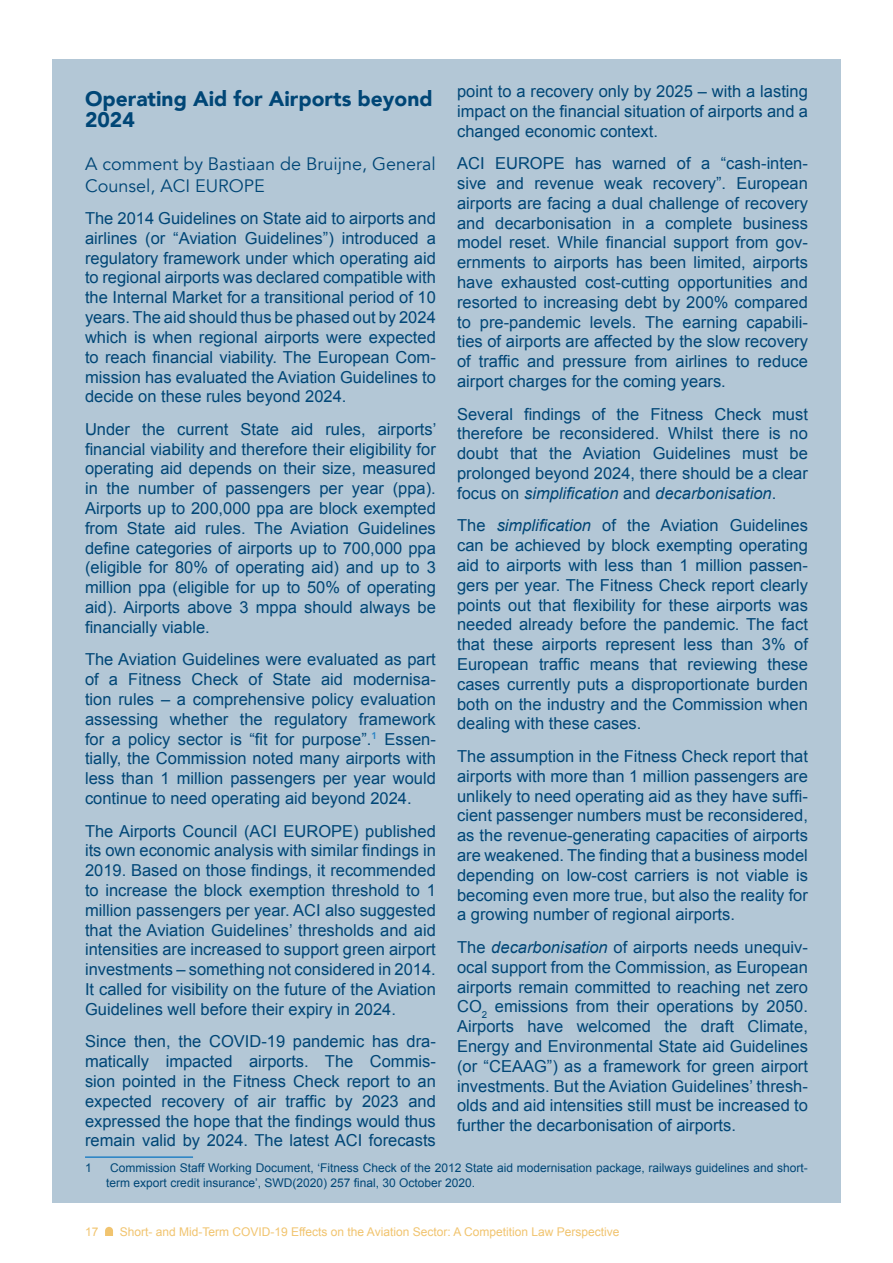
<style>
.page{position:relative;width:893px;height:1263px;background:#fff}
.page>*{position:absolute;margin:0;border:0;box-sizing:border-box;transform-origin:0 0}
.Heading_1{font:900 21px/21px "Avenir";color:#004676}
.Heading_3{font:18px/21.6px "Avenir";color:#004676}
.Body_11{font:16.5px/19.8px "Arial";color:#004676;text-align:justify}
.Footnote{font:12px/15px "Arial";color:#004676}
.t1{font:12px "Arial";color:#f1c46f}
.s1{font-style:italic}
</style>
<div class="page">
<div style="left:52px;top:60px;width:789px;height:1143px;background:#b3c7d6"></div>
<svg style="left:105px;top:1227px;width:8px;height:9px"></svg>
<hr style="left:85px;top:1156px;width:108px;height:2px;background:#2581c4">
<p class="Body_11" style="left:457px;top:82px;width:352px">point to a recovery only by 2025 – with a lasting impact on the financial situation of airports and a changed economic context.</p>
<p class="Body_11" style="left:457px;top:154px;width:352px">ACI EUROPE has warned of a “cash-inten&shy;sive and revenue weak recovery”. European airports are facing a dual challenge of recovery and decarbonisation in a complete business model reset. While financial support from gov&shy;ernments to airports has been limited, airports have exhausted cost-cutting opportunities and resorted to increasing debt by 200% compared to pre-pandemic levels. The earning capabili&shy;ties of airports are affected by the slow recovery of traffic and pressure from airlines to reduce airport charges for the coming years.</p>
<p class="Body_11" style="left:457px;top:404px;width:352px">Several findings of the Fitness Check must therefore be reconsidered. Whilst there is no doubt that the Aviation Guidelines must be prolonged beyond 2024, there should be a clear focus on <span class="s1">simplification</span> and <span class="s1">decarbonisation</span>.</p>
<p class="Body_11" style="left:457px;top:516px;width:352px">The <span class="s1">simplification</span> of the Aviation Guidelines can be achieved by block exempting operating aid to airports with less than 1 million passen&shy;gers per year. The Fitness Check report clearly points out that flexibility for these airports was needed already before the pandemic. The fact that these airports represent less than 3% of European traffic means that reviewing these cases currently puts a disproportionate burden both on the industry and the Commission when dealing with these cases.</p>
<p class="Body_11" style="left:457px;top:746px;width:352px">The assumption in the Fitness Check report that airports with more than 1 million passengers are unlikely to need operating aid as they have suffi&shy;cient passenger numbers must be reconsidered, as the revenue-generating capacities of airports are weakened. The finding that a business model depending on low-cost carriers is not viable is becoming even more true, but also the reality for a growing number of regional airports.</p>
<p class="Body_11" style="left:457px;top:937px;width:352px">The <span class="s1">decarbonisation</span> of airports needs unequiv&shy;ocal support from the Commission, as European airports remain committed to reaching net zero CO<sub>2</sub> emissions from their operations by 2050.<br>Airports have welcomed the draft Climate, Energy and Environmental State aid Guidelines (or “CEAAG”) as a framework for green airport investments. But the Aviation Guidelines’ thresh&shy;olds and aid intensities still must be increased to further the decarbonisation of airports.</p>
<p class="Heading_1" style="left:85px;top:88px;width:349px">Operating Aid for Airports beyond<br>2024</p>
<p class="Heading_3" style="left:85px;top:153px;width:352px">A comment by Bastiaan de Bruijne, General<br>Counsel, ACI EUROPE</p>
<p class="Body_11" style="left:85px;top:209px;width:352px">The 2014 Guidelines on State aid to airports and airlines (or “Aviation Guidelines”) introduced a regulatory framework under which operating aid to regional airports was declared compatible with the Internal Market for a transitional period of 10 years. The aid should thus be phased out by 2024 which is when regional airports were expected to reach financial viability. The European Com&shy;mission has evaluated the Aviation Guidelines to decide on these rules beyond 2024.</p>
<p class="Body_11" style="left:85px;top:419px;width:353px">Under the current State aid rules, airports’ financial viability and therefore their eligibility for operating aid depends on their size, measured in the number of passengers per year (ppa).<br>Airports up to 200,000 ppa are block exempted from State aid rules. The Aviation Guidelines define categories of airports up to 700,000 ppa (eligible for 80% of operating aid) and up to 3 million ppa (eligible for up to 50% of operating aid). Airports above 3 mppa should always be financially viable.</p>
<p class="Body_11" style="left:85px;top:650px;width:352px">The Aviation Guidelines were evaluated as part of a Fitness Check of State aid modernisa&shy;tion rules – a comprehensive policy evaluation assessing whether the regulatory framework for a policy sector is “fit for purpose”.<sup>1</sup> Essen&shy;tially, the Commission noted many airports with less than 1 million passengers per year would continue to need operating aid beyond 2024.</p>
<p class="Body_11" style="left:85px;top:821px;width:352px">The Airports Council (ACI EUROPE) published its own economic analysis with similar findings in 2019. Based on those findings, it recommended to increase the block exemption threshold to 1 million passengers per year. ACI also suggested that the Aviation Guidelines’ thresholds and aid intensities are increased to support green airport investments – something not considered in 2014.<br>It called for visibility on the future of the Aviation Guidelines well before their expiry in 2024.</p>
<p class="Body_11" style="left:85px;top:1032px;width:352px">Since then, the COVID-19 pandemic has dra&shy;matically impacted airports. The Commis&shy;sion pointed in the Fitness Check report to an expected recovery of air traffic by 2023 and expressed the hope that the findings would thus remain valid by 2024. The latest ACI forecasts</p>
<p class="Footnote" style="left:85px;top:1160px;width:8px">1</p>
<p class="Footnote" style="left:106px;top:1160px;width:703px;text-indent:4px">Commission Staff Working Document, ‘Fitness Check of the 2012 State aid modernisation package, railways guidelines and short&shy;term export credit insurance’, SWD(2020) 257 final, 30 October 2020.</p>
<p class="t1" style="left:85px;top:1224px;width:15px">17</p>
<p class="t1" style="left:120px;top:1224px;width:501px">Short- and Mid-Term COVID-19 Effects on the Aviation Sector: A Competition Law Perspective</p>
</div>
